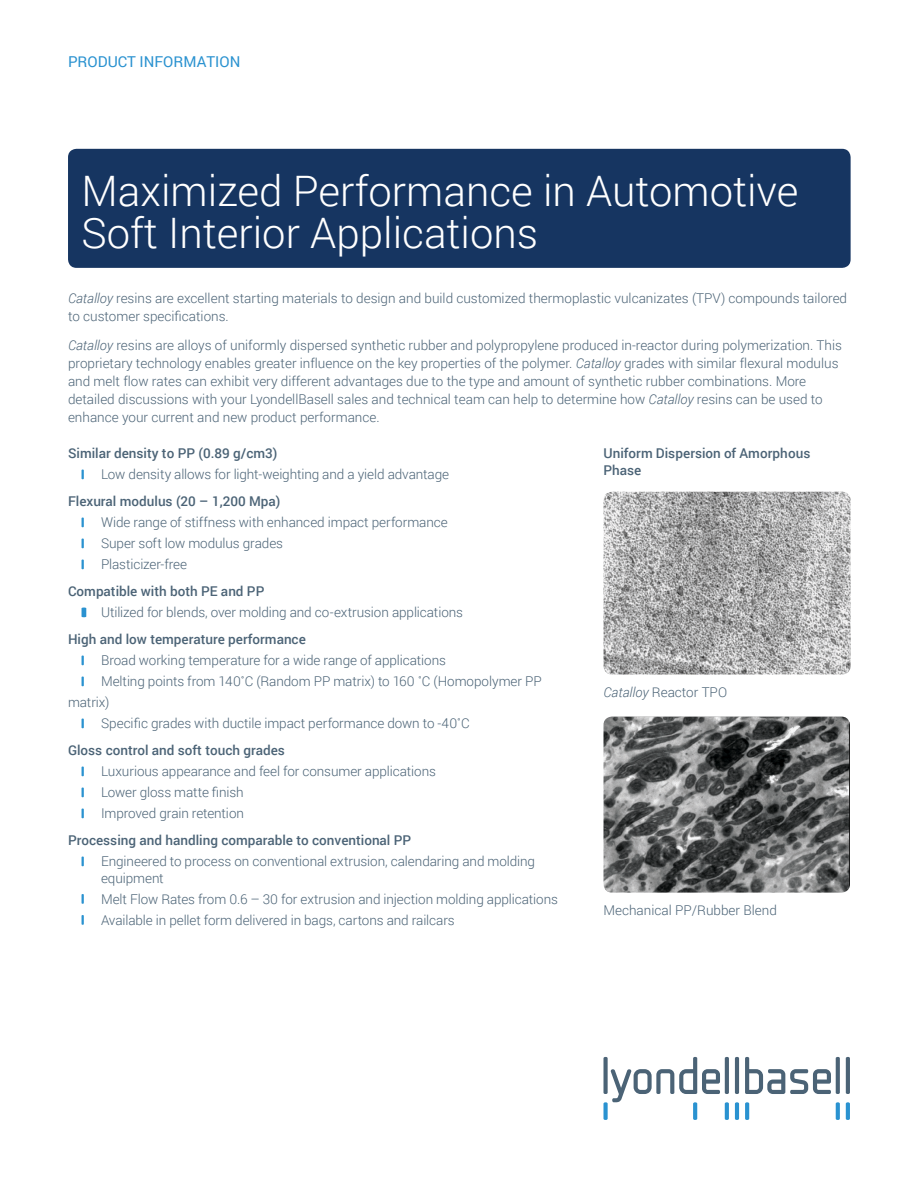
<style>
.page{position:relative;width:918px;height:1188px;background:#fff}
.page>*{position:absolute;margin:0;border:0;box-sizing:border-box;transform-origin:0 0}
.t1{font:300 42px/42px "Roboto";color:#fff}
.t2{font:15px "Roboto";color:#2a92d0}
.t3{font:300 13.5px/21px "Roboto";color:#4b6376}
.t4{font:500 13.5px/16.5px "Roboto";color:#4b6376}
.s1{font-style:italic}
.s2{font-weight:500}
</style>
<div class="page">
<img style="left:603px;top:492px;width:248px;height:183px">
<svg style="left:603px;top:1057px;width:247px;height:63px"></svg>
<div style="left:68px;top:149px;width:783px;height:119px;background:#163561;border-radius:9px"></div>
<svg style="left:82px;top:470px;width:2px;height:9px"></svg>
<svg style="left:82px;top:518px;width:2px;height:9px"></svg>
<svg style="left:82px;top:539px;width:2px;height:9px"></svg>
<svg style="left:82px;top:560px;width:2px;height:9px"></svg>
<svg style="left:82px;top:608px;width:4px;height:9px"></svg>
<svg style="left:82px;top:656px;width:2px;height:9px"></svg>
<svg style="left:82px;top:677px;width:2px;height:9px"></svg>
<svg style="left:82px;top:719px;width:2px;height:9px"></svg>
<svg style="left:82px;top:767px;width:2px;height:9px"></svg>
<svg style="left:82px;top:788px;width:2px;height:9px"></svg>
<svg style="left:82px;top:809px;width:2px;height:9px"></svg>
<svg style="left:82px;top:857px;width:2px;height:9px"></svg>
<svg style="left:82px;top:894px;width:2px;height:10px"></svg>
<svg style="left:82px;top:915px;width:2px;height:10px"></svg>
<img style="left:603px;top:717px;width:247px;height:176px">
<p class="t2" style="left:68px;top:51px;width:174px">PRODUCT INFORMATION</p>
<p class="t1" style="left:82px;top:169px;width:718px">Maximized Performance in Automotive<br>Soft Interior Applications</p>
<p class="t3" style="left:68px;top:289px;width:781px;line-height:18px"><span class="s1">Catalloy</span> resins are excellent starting materials to design and build customized thermoplastic vulcanizates (TPV) compounds tailored to customer specifications.</p>
<p class="t3" style="left:68px;top:336px;width:775px;line-height:18px"><span class="s1">Catalloy</span> resins are alloys of uniformly dispersed synthetic rubber and polypropylene produced in-reactor during polymerization. This proprietary technology enables greater influence on the key properties of the polymer. <span class="s1">Catalloy</span> grades with similar flexural modulus and melt flow rates can exhibit very different advantages due to the type and amount of synthetic rubber combinations. More detailed discussions with your LyondellBasell sales and technical team can help to determine how <span class="s1">Catalloy</span> resins can be used to enhance your current and new product performance.</p>
<p class="t3" style="left:101px;top:443px;width:350px;text-indent:-33px"><span class="s2">Similar density to PP (0.89 g/cm3)<br></span>Low density allows for light-weighting and a yield advantage</p>
<p class="t3" style="left:101px;top:491px;width:348px;text-indent:-33px"><span class="s2">Flexural modulus (20 – 1,200 Mpa)<br></span>Wide range of stiffness with enhanced impact performance Super soft low modulus grades<br>Plasticizer-free</p>
<p class="t3" style="left:101px;top:581px;width:364px;text-indent:-33px"><span class="s2">Compatible with both PE and PP<br></span>Utilized for blends, over molding and co-extrusion applications</p>
<p class="t4" style="left:68px;top:631px;width:239px">High and low temperature performance</p>
<p class="t3" style="left:101px;top:650px;width:346px">Broad working temperature for a wide range of applications</p>
<p class="t3" style="left:101px;top:671px;width:442px">Melting points from 140˚C (Random PP matrix) to 160 ˚C (Homopolymer PP</p>
<p class="t3" style="left:68px;top:692px;width:43px">matrix)</p>
<p class="t3" style="left:101px;top:713px;width:370px">Specific grades with ductile impact performance down to -40˚C</p>
<p class="t3" style="left:101px;top:740px;width:336px;text-indent:-33px"><span class="s2">Gloss control and soft touch grades<br></span>Luxurious appearance and feel for consumer applications Lower gloss matte finish<br>Improved grain retention</p>
<p class="t3" style="left:101px;top:830px;width:436px;text-indent:-33px"><span class="s2">Processing and handling comparable to conventional PP<br></span>Engineered to process on conventional extrusion, calendaring and molding</p>
<p class="t3" style="left:101px;top:867px;width:458px">equipment<br>Melt Flow Rates from 0.6 – 30 for extrusion and injection molding applications<br>Available in pellet form delivered in bags, cartons and railcars</p>
<p class="t4" style="left:603px;top:445px;width:208px">Uniform Dispersion of Amorphous<br>Phase</p>
<p class="t3" style="left:603px;top:681px;width:125px"><span class="s1">Catalloy</span> Reactor TPO</p>
<p class="t3" style="left:603px;top:899px;width:175px">Mechanical PP/Rubber Blend</p>
</div>
